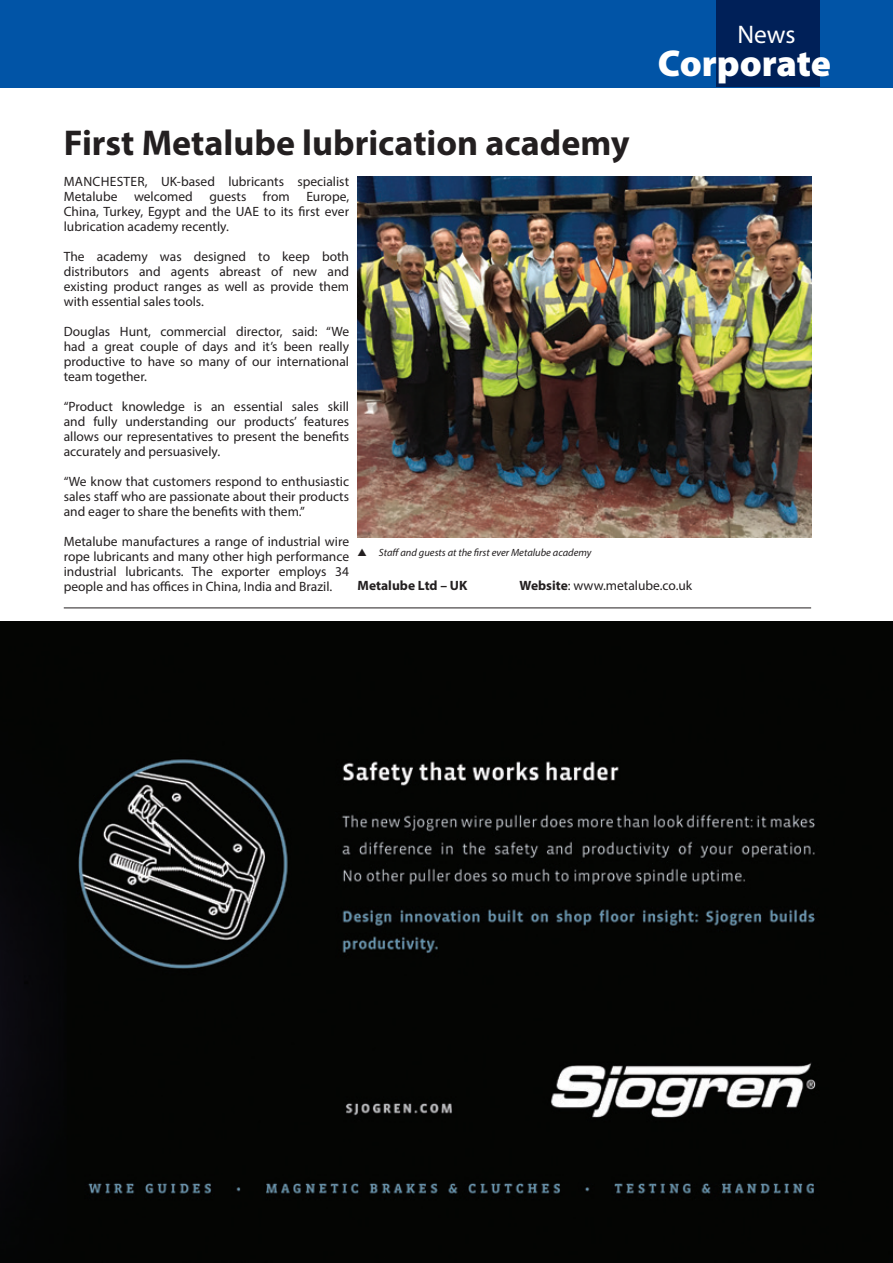
<style>
.page{position:relative;width:893px;height:1263px;background:#fff}
.page>*{position:absolute;margin:0;border:0;box-sizing:border-box;transform-origin:0 0}
.t1{font:900 37.5px "Myriad Pro";letter-spacing:-.005em;color:#fff}
.t2{font:700 36px "Myriad Pro";color:#231f20}
.t3{font:25.5px "Myriad Pro";color:#fff}
.t4{font:13.5px/15px "Myriad Pro";color:#231f20;text-align:justify}
.t5{font:700 13.5px "Myriad Pro";color:#231f20}
.t6{font:italic 10.5px "Myriad Pro";color:#231f20}
.s1{font-weight:700}
</style>
<div class="page">
<div style="left:0;top:0;width:893px;height:88px;background:#0154a6"></div>
<div style="left:717px;top:0;width:103px;height:87px;background:#002058"></div>
<img style="left:0;top:621px;width:893px;height:642px">
<hr style="left:64px;top:607px;width:747px;height:1px;background:#231f20">
<img style="left:358px;top:176px;width:453px;height:361px">
<h2 class="t2" style="left:64px;top:119px;width:567px">First Metalube lubrication academy</h2>
<h3 class="t3" style="left:737px;top:19px;width:60px">News</h3>
<h1 class="t1" style="left:658px;top:38px;width:175px">Corporate</h1>
<p class="t4" style="left:64px;top:174px;width:287px;text-indent:74px">r, UK-based lubricants specialist Metalube welcomed guests from Europe, China, Turkey, Egypt and the UAE to its first ever lubrication academy recently.</p>
<p class="t4" style="left:64px;top:249px;width:287px">The academy was designed to keep both distributors and agents abreast of new and existing product ranges as well as provide them with essential sales tools.</p>
<p class="t4" style="left:64px;top:324px;width:287px">Douglas Hunt, commercial director, said: “We had a great couple of days and it’s been really productive to have so many of our international team together.</p>
<p class="t4" style="left:64px;top:399px;width:287px">“Product knowledge is an essential sales skill and fully understanding our products’ features allows our representatives to present the benefits accurately and persuasively.</p>
<p class="t4" style="left:64px;top:474px;width:287px">“We know that customers respond to enthusiastic sales staff who are passionate about their products and eager to share the benefits with them.”</p>
<p class="t4" style="left:64px;top:534px;width:287px">Metalube manufactures a range of industrial wire rope lubricants and many other high performance industrial lubricants. The exporter employs 34 people and has offices in China, I ndia and Brazil.</p>
<p class="t4" style="left:64px;top:174px;width:37px">Mancheste</p>
<p class="t6" style="left:358px;top:546px;width:235px">▲ Staff and guests at the first ever Metalube academy</p>
<p class="t5" style="left:358px;top:577px;width:111px">Metalube Ltd – UK</p>
<p class="t4" style="left:520px;top:578px;width:174px"><span class="s1">Website</span>: www.metalube.co.uk</p>
</div>
